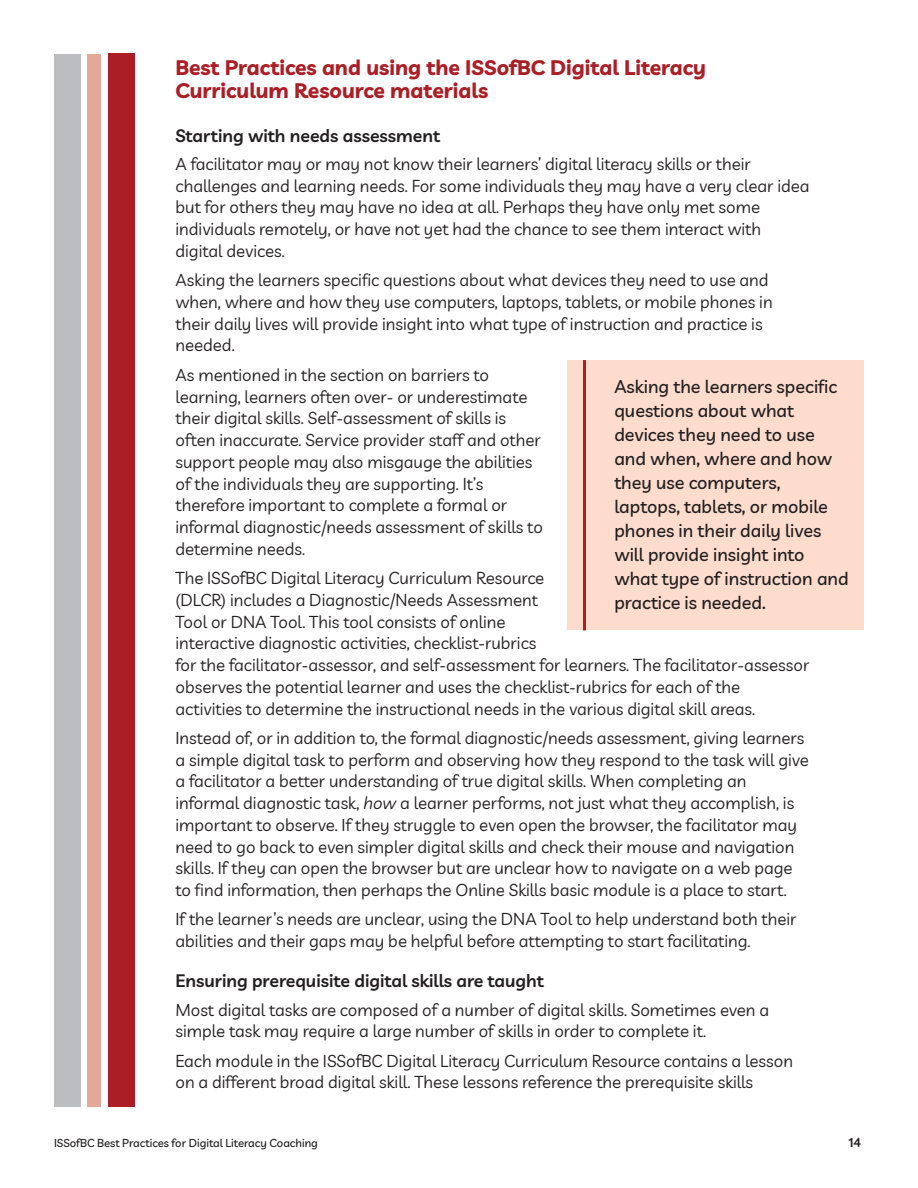
<style>
.page{position:relative;width:918px;height:1188px;background:#fff}
.page>*{position:absolute;margin:0;border:0;box-sizing:border-box;transform-origin:0 0}
.t1{font:700 21px/23.2px "Livvic";color:#ac1e25}
.t2{font:500 18px/24px "Livvic";color:#231f20}
.t3{font:600 17.7px "Livvic";color:#231f20}
.t4{font:16.8px/21.8px "Livvic";color:#231f20}
.t5{font:600 12.75px "Livvic";color:#231f20}
.t6{font:500 11.25px "Livvic";color:#231f20}
.s1{font-style:italic}
</style>
<div class="page">
<div style="left:108px;top:54px;width:27px;height:1053px;background:#ac1e25"></div>
<div style="left:88px;top:54px;width:13px;height:1053px;background:#e3a897"></div>
<div style="left:54px;top:54px;width:27px;height:1053px;background:#bcbdc0"></div>
<div style="left:567px;top:360px;width:297px;height:269px;background:#fddcce"></div>
<hr style="left:583px;top:360px;width:3px;height:270px;background:#ac1e25">
<p class="t1" style="left:176px;top:56px;width:532px">Best Practices and using the ISSofBC Digital Literacy<br>Curriculum Resource materials</p>
<p class="t3" style="left:176px;top:124px;width:266px">Starting with needs assessment</p>
<p class="t4" style="left:176px;top:153px;width:636px">A facilitator may or may not know their learners’ digital literacy skills or their challenges and learning needs. For some individuals they may have a very clear idea but for others they may have no idea at all. Perhaps they have only met some individuals remotely, or have not yet had the chance to see them interact with digital devices.</p>
<p class="t4" style="left:176px;top:269px;width:599px">Asking the learners specific questions about what devices they need to use and when, where and how they use computers, laptops, tablets, or mobile phones in their daily lives will provide insight into what type of instruction and practice is needed.</p>
<p class="t4" style="left:176px;top:364px;width:369px">As mentioned in the section on barriers to learning, learners often over- or underestimate their digital skills. Self-assessment of skills is often inaccurate. Service provider staff and other support people may also misgauge the abilities of the individuals they are supporting. It’s therefore important to complete a formal or informal diagnostic/needs assessment of skills to determine needs.</p>
<p class="t4" style="left:176px;top:567px;width:635px">The ISSofBC Digital Literacy Curriculum Resource<br>(DLCR) includes a Diagnostic/Needs Assessment<br>Tool or DNA Tool. This tool consists of online<br>interactive diagnostic activities, checklist-rubrics<br>for the facilitator-assessor, and self-assessment for learners. The facilitator-assessor observes the potential learner and uses the checklist-rubrics for each of the activities to determine the instructional needs in the various digital skill areas.</p>
<p class="t4" style="left:176px;top:727px;width:635px">Instead of, or in addition to, the formal diagnostic/needs assessment, giving learners a simple digital task to perform and observing how they respond to the task will give a facilitator a better understanding of true digital skills. When completing an informal diagnostic task, <span class="s1">how</span> a learner performs, not just what they accomplish, is important to observe. If they struggle to even open the browser, the facilitator may need to go back to even simpler digital skills and check their mouse and navigation skills. If they can open the browser but are unclear how to navigate on a web page to find information, then perhaps the Online Skills basic module is a place to start.</p>
<p class="t4" style="left:176px;top:908px;width:622px">If the learner’s needs are unclear, using the DNA Tool to help understand both their abilities and their gaps may be helpful before attempting to start facilitating.</p>
<p class="t3" style="left:176px;top:970px;width:370px">Ensuring prerequisite digital skills are taught</p>
<p class="t4" style="left:176px;top:998px;width:595px">Most digital tasks are composed of a number of digital skills. Sometimes even a simple task may require a large number of skills in order to complete it.</p>
<p class="t4" style="left:176px;top:1049px;width:619px">Each module in the ISSofBC Digital Literacy Curriculum Resource contains a lesson on a different broad digital skill. These lessons reference the prerequisite skills</p>
<p class="t2" style="left:614px;top:374px;width:236px">Asking the learners specific questions about what devices they need to use and when, where and how they use computers, laptops, tablets, or mobile phones in their daily lives will provide insight into what type of instruction and practice is needed.</p>
<p class="t6" style="left:54px;top:1136px;width:265px">ISSofBC Best Practices for Digital Literacy Coaching</p>
<p class="t5" style="left:849px;top:1134px;width:14px">03</p>
</div>
